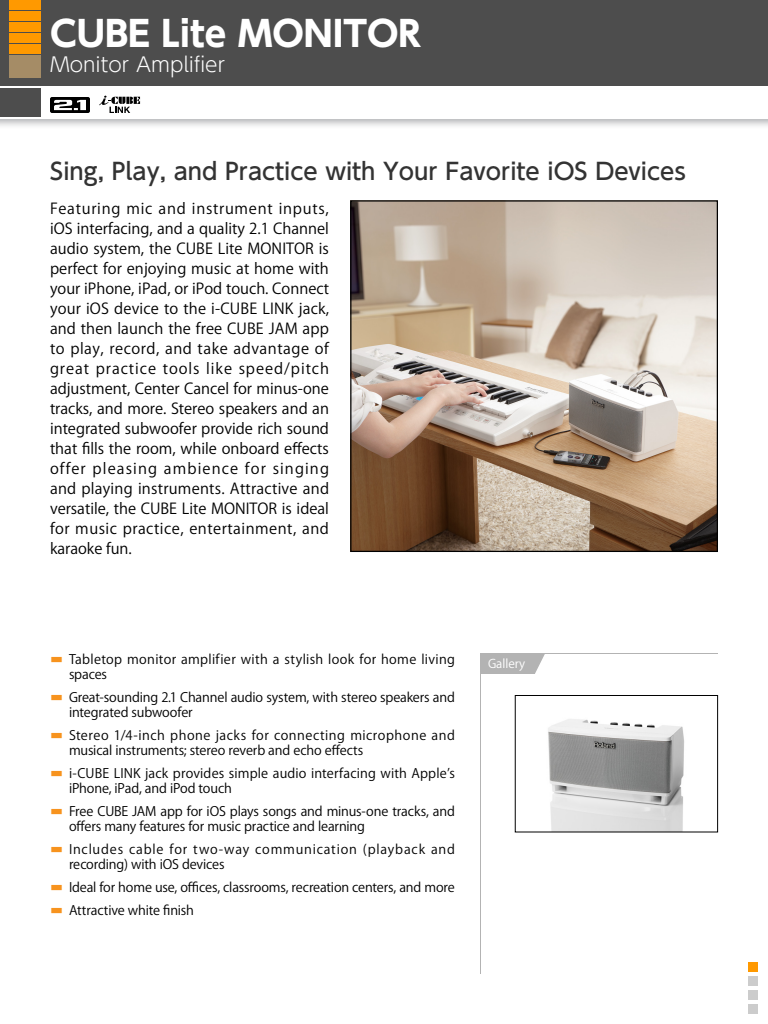
<style>
.page{position:relative;width:768px;height:1024px;background:#fff}
.page>*{position:absolute;margin:0;border:0;box-sizing:border-box;transform-origin:0 0}
.t1{font:700 35px "UD Shin Go Pro";color:#fff}
.t2{font:500 23px "UD Shin Go Pro";color:#333}
.t3{font:300 20px "UD Shin Go Pro";color:#fff}
.t4{font:15px/20px "Koz Go Pro";letter-spacing:.035em;color:#000;text-align:justify}
.t5{font:13px/23px "Koz Go Pro";letter-spacing:-.005em;color:#000}
.t6{font:13px/23px "Koz Go Pro";letter-spacing:.045em;color:#000}
.t7{font:13px/23px "Koz Go Pro";letter-spacing:.035em;color:#000}
.t8{font:13px "Koz Go Pro";letter-spacing:.03em;color:#000}
.t9{font:12px "Koz Go Pro";color:#fff}
.t10{font:6.5px "Koz Go Pro";color:#f7931e;scale:2 1}
</style>
<div class="page">
<div style="left:0;top:0;width:768px;height:86px;background:#4d4d4d"></div>
<div style="left:9px;top:0;width:32px;height:10px;background:#f90"></div>
<div style="left:9px;top:11px;width:32px;height:10px;background:#f90"></div>
<div style="left:9px;top:22px;width:32px;height:10px;background:#f90"></div>
<div style="left:9px;top:33px;width:32px;height:10px;background:#f90"></div>
<div style="left:9px;top:44px;width:32px;height:10px;background:#f90"></div>
<div style="left:9px;top:55px;width:32px;height:23px;background:#a58c66"></div>
<img style="left:352px;top:202px;width:364px;height:348px">
<div style="left:350px;top:200px;width:368px;height:352px;border:1px solid #000"></div>
<svg style="left:480px;top:653px;width:239px;height:321px"></svg>
<svg style="left:480px;top:653px;width:66px;height:21px"></svg>
<img style="left:517px;top:697px;width:199px;height:133px">
<div style="left:515px;top:695px;width:203px;height:137px;border:1px solid #000"></div>
<div style="left:748px;top:962px;width:10px;height:10px;background:#f90"></div>
<div style="left:748px;top:976px;width:10px;height:10px;background:#ccc"></div>
<div style="left:748px;top:990px;width:10px;height:10px;background:#ccc"></div>
<div style="left:748px;top:1004px;width:10px;height:10px;background:#ccc"></div>
<svg style="left:50px;top:97px;width:40px;height:16px"></svg>
<div style="left:0;top:88px;width:41px;height:29px;background:#4d4d4d"></div>
<svg style="left:0;top:120px;width:768px;height:6px"></svg>
<svg style="left:99px;top:96px;width:41px;height:17px"></svg>
<p class="t1" style="left:50px;top:5px;width:372px">CUBE Lite MONITOR</p>
<p class="t3" style="left:50px;top:48px;width:177px">Monitor Amplifier</p>
<p class="t2" style="left:50px;top:153px;width:637px">Sing, Play, and Practice with Your Favorite iOS Devices</p>
<p class="t4" style="left:50px;top:199px;width:281px">Featuring mic and instrument inputs, iOS interfacing, and a quality 2.1 Channel audio system, the CUBE Lite MONITOR is perfect for enjoying music at home with your iPhone, iPad, or iPod touch. Connect your iOS device to the i-CUBE LINK jack, and then launch the free CUBE JAM app to play, record, and take advantage of great practice tools like speed/pitch adjustment, Center Cancel for minus-one tracks, and more. Stereo speakers and an integrated subwoofer provide rich sound that fills the room, while onboard effects offer pleasing ambience for singing and playing instruments. Attractive and versatile, the CUBE Lite MONITOR is ideal for music practice, entertainment, and karaoke fun.</p>
<p class="t8" style="left:69px;top:651px;width:388px">Tabletop monitor amplifier with a stylish look for home living</p>
<p class="t9" style="left:488px;top:655px;width:39px">Gallery</p>
<p class="t5" style="left:69px;top:664px;width:387px">spaces<br>Great-sounding 2.1 Channel audio system, with stereo speakers and</p>
<p class="t7" style="left:69px;top:702px;width:387px">integrated subwoofer<br>Stereo 1/4-inch phone jacks for connecting microphone and</p>
<p class="t5" style="left:69px;top:740px;width:388px">musical instruments; stereo reverb and echo effects<br>i-CUBE LINK jack provides simple audio interfacing with Apple’s</p>
<p class="t5" style="left:69px;top:778px;width:388px">iPhone, iPad, and iPod touch<br>Free CUBE JAM app for iOS plays songs and minus-one tracks, and</p>
<p class="t6" style="left:69px;top:816px;width:387px">offers many features for music practice and learning<br>Includes cable for two-way communication (playback and</p>
<p class="t5" style="left:69px;top:854px;width:387px">recording) with iOS devices<br>Ideal for home use, offices, classrooms, recreation centers, and more<br>Attractive white finish</p>
<p class="t10" style="left:50px;top:655px;width:8px">■</p>
<p class="t10" style="left:50px;top:693px;width:8px">■</p>
<p class="t10" style="left:50px;top:731px;width:8px">■</p>
<p class="t10" style="left:50px;top:769px;width:8px">■</p>
<p class="t10" style="left:50px;top:807px;width:8px">■</p>
<p class="t10" style="left:50px;top:845px;width:8px">■</p>
<p class="t10" style="left:50px;top:883px;width:8px">■</p>
<p class="t10" style="left:50px;top:906px;width:8px">■</p>
</div>
